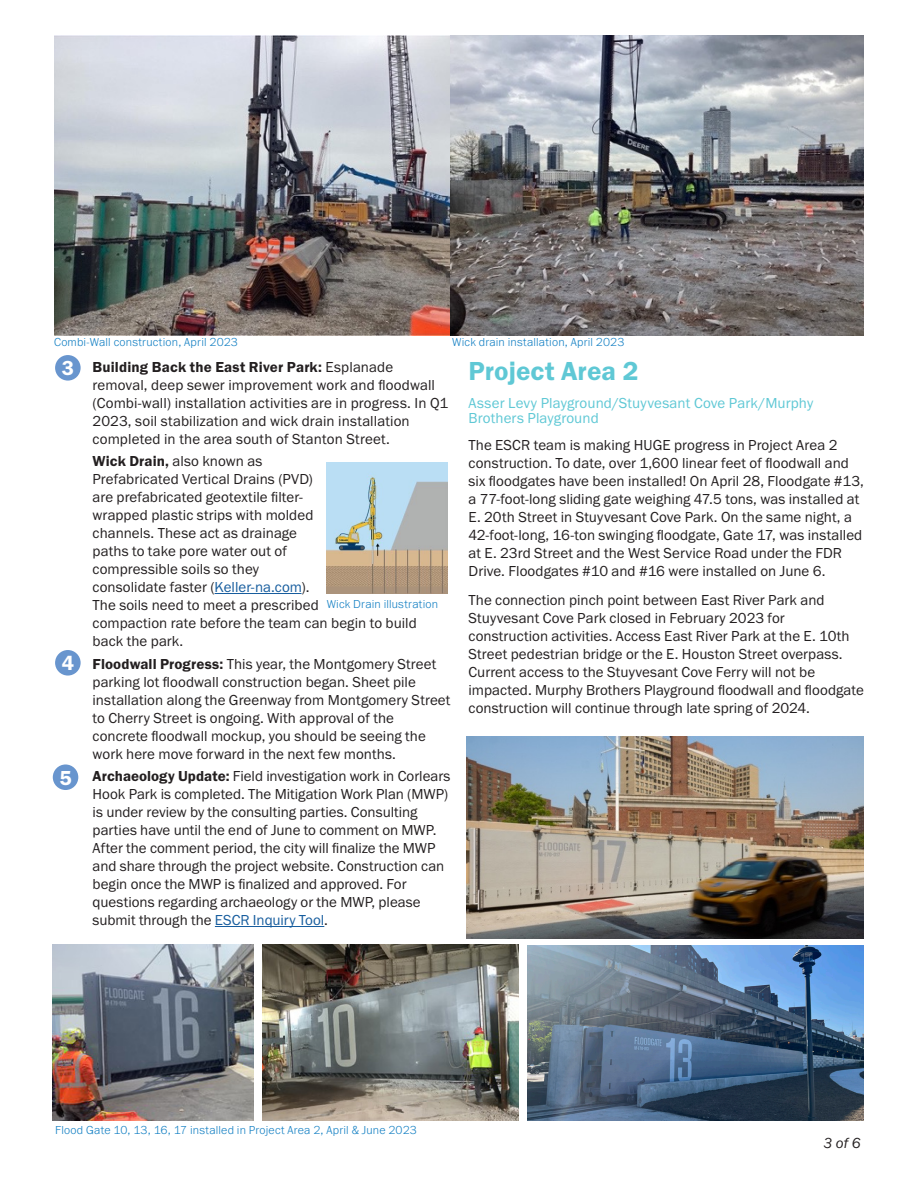
<style>
.page{position:relative;width:918px;height:1188px;background:#fff}
.page>*{position:absolute;margin:0;border:0;box-sizing:border-box;transform-origin:0 0}
.ESCR_Bulletin___Body{font:27px "Franklin Gothic URW Dem";letter-spacing:.005em;color:#5fc8d5}
.t1{font:21px "Franklin Gothic URW Dem";color:#fff}
.ESCR_Bulletin___Body-2{font:15px/18px "Franklin Gothic URW Boo";letter-spacing:.005em;color:#231f20}
.ESCR_Bulletin___FG_H{font:15px/15px "Franklin Gothic URW Boo";letter-spacing:.01em;color:#5fc8d5}
.t2{font:15px "Franklin Gothic URW Boo Ita";color:#231f20}
.t3{font:300 12px "Franklin Gothic URW";letter-spacing:.015em;color:#1681c4}
.s1{font-family:"Franklin Gothic URW Dem"}
.s2{color:#175d9e}
</style>
<div class="page">
<hr style="left:215px;top:593px;width:87px;height:1px;background:#175d9e">
<hr style="left:215px;top:926px;width:109px;height:1px;background:#175d9e">
<div style="left:55px;top:355px;width:26px;height:26px;background:#6895ce;border-radius:50%"></div>
<div style="left:55px;top:650px;width:26px;height:26px;background:#6895ce;border-radius:50%"></div>
<div style="left:53px;top:764px;width:25px;height:26px;background:#6895ce;border-radius:50%"></div>
<img style="left:326px;top:462px;width:122px;height:132px">
<img style="left:54px;top:36px;width:810px;height:299px">
<img style="left:466px;top:737px;width:398px;height:202px">
<img style="left:528px;top:945px;width:336px;height:175px">
<img style="left:53px;top:945px;width:200px;height:175px">
<img style="left:262px;top:945px;width:256px;height:175px">
<p class="t3" style="left:54px;top:335px;width:185px">Combi-Wall construction, April 2023</p>
<p class="t3" style="left:452px;top:335px;width:174px">Wick drain installation, April 2023</p>
<p class="t1" style="left:62px;top:355px;width:14px">3</p>
<p class="ESCR_Bulletin___Body-2" style="left:93px;top:357px;width:357px;text-indent:-27px"><span class="s1">• Building Back the East River Park:</span> Esplanade removal, deep sewer improvement work and floodwall (Combi-wall) installation activities are in progress. In Q1<br>2023, soil stabilization and wick drain installation completed in the area south of Stanton Street.</p>
<p class="ESCR_Bulletin___Body-2" style="left:93px;top:452px;width:326px"><span class="s1">Wick Drain,</span> also known as<br>Prefabricated Vertical Drains (PVD)<br>are prefabricated geotextile filter-<br>wrapped plastic strips with molded<br>channels. These act as drainage<br>paths to take pore water out of<br>compressible soils so they<br>consolidate faster (<span class="s2">Keller-na.com</span>).<br>The soils need to meet a prescribed<br>compaction rate before the team can begin to build back the park.</p>
<p class="ESCR_Bulletin___Body-2" style="left:93px;top:654px;width:359px;text-indent:-27px"><span class="s1">• Floodwall Progress:</span> This year, the Montgomery Street parking lot floodwall construction began. Sheet pile installation along the Greenway from Montgomery Street to Cherry Street is ongoing. With approval of the concrete floodwall mockup, you should be seeing the work here move forward in the next few months.</p>
<p class="ESCR_Bulletin___Body-2" style="left:93px;top:767px;width:359px;text-indent:-27px"><span class="s1">• Archaeology Update:</span> Field investigation work in Corlears Hook Park is completed. The Mitigation Work Plan (MWP) is under review by the consulting parties. Consulting parties have until the end of June to comment on MWP.<br>After the comment period, the city will finalize the MWP and share through the project website. Construction can begin once the MWP is finalized and approved. For questions regarding archaeology or the MWP, please submit through the <span class="s2">ESCR Inquiry Tool</span>.</p>
<p class="t3" style="left:327px;top:597px;width:113px">Wick Drain illustration</p>
<p class="t1" style="left:62px;top:650px;width:14px">4</p>
<p class="t1" style="left:59px;top:765px;width:14px">5</p>
<p class="ESCR_Bulletin___Body" style="left:469px;top:354px;width:172px">Project Area 2</p>
<p class="ESCR_Bulletin___FG_H" style="left:469px;top:395px;width:346px">Asser Levy Playground/Stuyvesant Cove Park/Murphy<br>Brothers Playground</p>
<p class="ESCR_Bulletin___Body-2" style="left:469px;top:436px;width:397px">The ESCR team is making HUGE progress in Project Area 2 construction. To date, over 1,600 linear feet of floodwall and six floodgates have been installed! On April 28, Floodgate #13, a 77-foot-long sliding gate weighing 47.5 tons, was installed at E. 20th Street in Stuyvesant Cove Park. On the same night, a 42-foot-long, 16-ton swinging floodgate, Gate 17, was installed at E. 23rd Street and the West Service Road under the FDR Drive. Floodgates #10 and #16 were installed on June 6.</p>
<p class="ESCR_Bulletin___Body-2" style="left:469px;top:590px;width:397px">The connection pinch point between East River Park and Stuyvesant Cove Park closed in February 2023 for construction activities. Access East River Park at the E. 10th Street pedestrian bridge or the E. Houston Street overpass.<br>Current access to the Stuyvesant Cove Ferry will not be impacted. Murphy Brothers Playground floodwall and floodgate construction will continue through late spring of 2024.</p>
<p class="t3" style="left:55px;top:1123px;width:363px">Flood Gate 10, 13, 16, 17 installed in Project Area 2, April &amp; June 2023</p>
<p class="t2" style="left:824px;top:1134px;width:39px">3 of 6</p>
</div>
